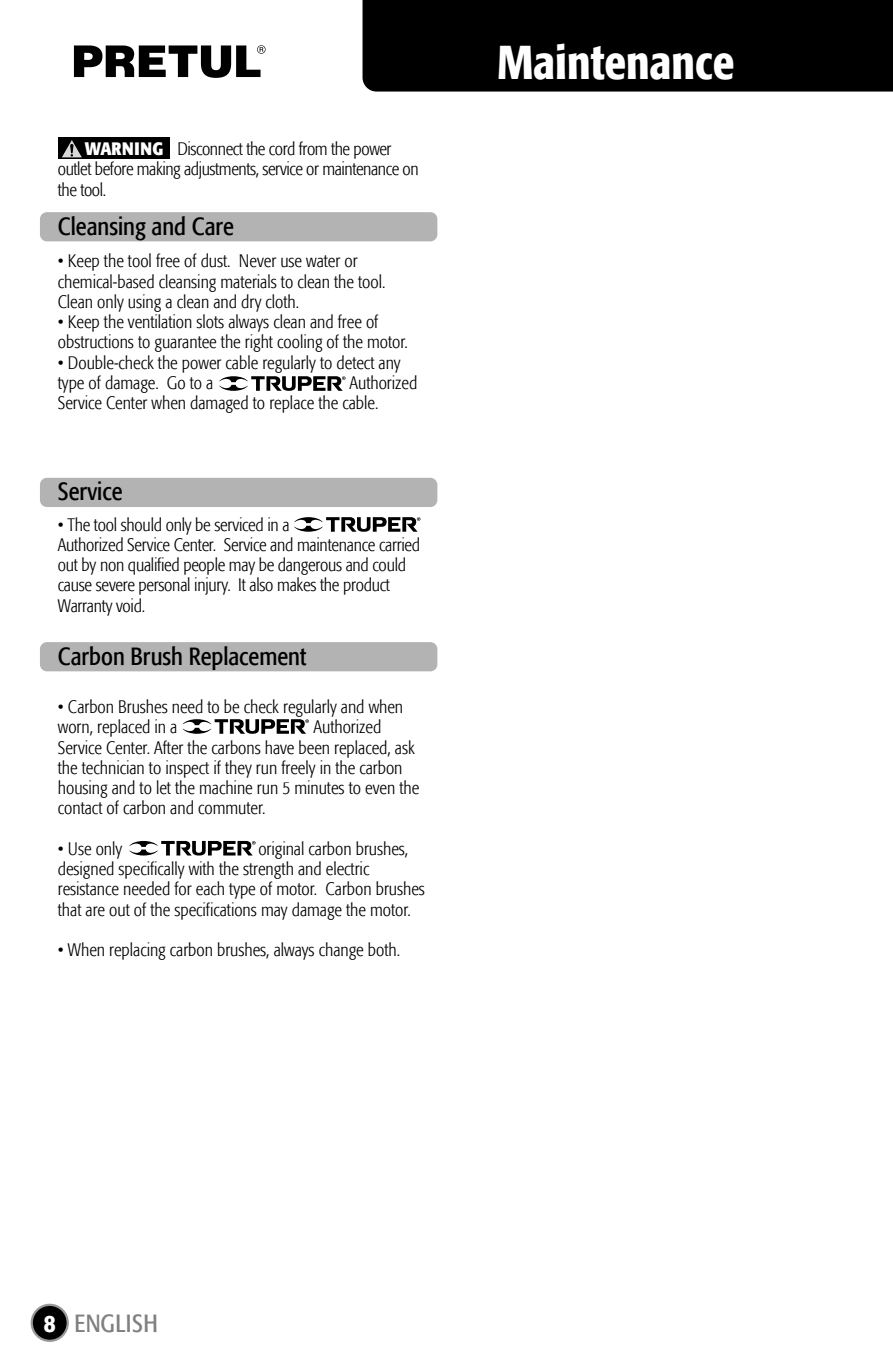
<style>
.page{position:relative;width:893px;height:1372px;background:#fff}
.page>*{position:absolute;margin:0;border:0;box-sizing:border-box;transform-origin:0 0}
.t1{font:500 condensed 47.25px "Formata";color:#fff}
.t2{font:condensed 24.75px "Formata";color:#000}
.t3{font:condensed 24.75px "Formata";letter-spacing:.02em;color:#808080}
.t4{font:300 condensed 18px/20.2px "Formata";color:#000}
.t5{font:300 condensed 18px/20.2px "Formata";letter-spacing:-.02em;color:#000}
.t6{font:700 condensed 18px "Formata";letter-spacing:.02em;color:#fff}
.s1{font-weight:500;color:#fff}
</style>
<div class="page">
<div style="left:363px;top:0;width:530px;height:92px;background:#000"></div>
<div style="left:40px;top:212px;width:397px;height:29px;background:#b3b3b3;border-radius:7px"></div>
<div style="left:40px;top:478px;width:397px;height:29px;background:#b3b3b3;border-radius:7px"></div>
<div style="left:40px;top:642px;width:397px;height:29px;background:#b3b3b3;border-radius:7px"></div>
<svg style="left:74px;top:45px;width:192px;height:33px"></svg>
<svg style="left:183px;top:719px;width:126px;height:14px"></svg>
<svg style="left:129px;top:840px;width:127px;height:15px"></svg>
<svg style="left:219px;top:376px;width:127px;height:15px"></svg>
<svg style="left:294px;top:517px;width:126px;height:14px"></svg>
<div style="left:32px;top:1304px;width:36px;height:36px;background:#000;border-radius:50%"></div>
<div style="left:31px;top:1303px;width:38px;height:38px;border:2px solid #999;border-radius:50%"></div>
<div style="left:58px;top:138px;width:111px;height:21px;background:#000"></div>
<svg style="left:62px;top:140px;width:20px;height:18px"></svg>
<p class="t5" style="left:58px;top:139px;width:362px;text-indent:120px">Disconnect the cord from the power outlet before making adjustments, service or maintenance on the tool.</p>
<h2 class="t2" style="left:58px;top:211px;width:178px">Cleansing and Care</h2>
<p class="t6" style="left:85px;top:137px;width:80px">WARNING</p>
<p class="t4" style="left:58px;top:251px;width:329px">• Keep the tool free of dust. Never use water or chemical-based cleansing materials to clean the tool.<br>Clean only using a clean and dry cloth.</p>
<p class="t4" style="left:58px;top:312px;width:352px">• Keep the ventilation slots always clean and free of obstructions to guarantee the right cooling of the motor.</p>
<p class="t4" style="left:58px;top:352px;width:344px">• Double-check the power cable regularly to detect any type of damage. Go to a</p>
<p class="t4" style="left:58px;top:372px;width:361px;text-indent:292px">Authorized<br>Service Center when damaged to replace the cable.</p>
<h2 class="t2" style="left:58px;top:477px;width:66px">Service</h2>
<p class="t4" style="left:58px;top:514px;width:364px">• The tool should only be serviced in a<br>Authorized Service Center. Service and maintenance carried out by non qualified people may be dangerous and could cause severe personal injury. It also makes the product Warranty void.</p>
<h2 class="t2" style="left:58px;top:641px;width:250px">Carbon Brush Replacement</h2>
<p class="t4" style="left:58px;top:696px;width:347px">• Carbon Brushes need to be check regularly and when worn, replaced in a</p>
<p class="t4" style="left:58px;top:717px;width:363px;text-indent:256px">Authorized Service Center. After the carbons have been replaced, ask the technician to inspect if they run freely in the carbon housing and to let the machine run 5 minutes to even the contact of carbon and commuter.</p>
<p class="t4" style="left:58px;top:838px;width:66px">• Use only</p>
<p class="t4" style="left:58px;top:838px;width:369px;text-indent:200px">original carbon brushes, designed specifically with the strength and electric resistance needed for each type of motor. Carbon brushes that are out of the specifications may damage the motor.</p>
<p class="t4" style="left:58px;top:939px;width:344px">• When replacing carbon brushes, always change both.</p>
<h1 class="t1" style="left:497px;top:33px;width:239px">Maintenance</h1>
<h2 class="t3" style="left:44px;top:1308px;width:116px"><span class="s1">8</span> ENGLISH</h2>
</div>
